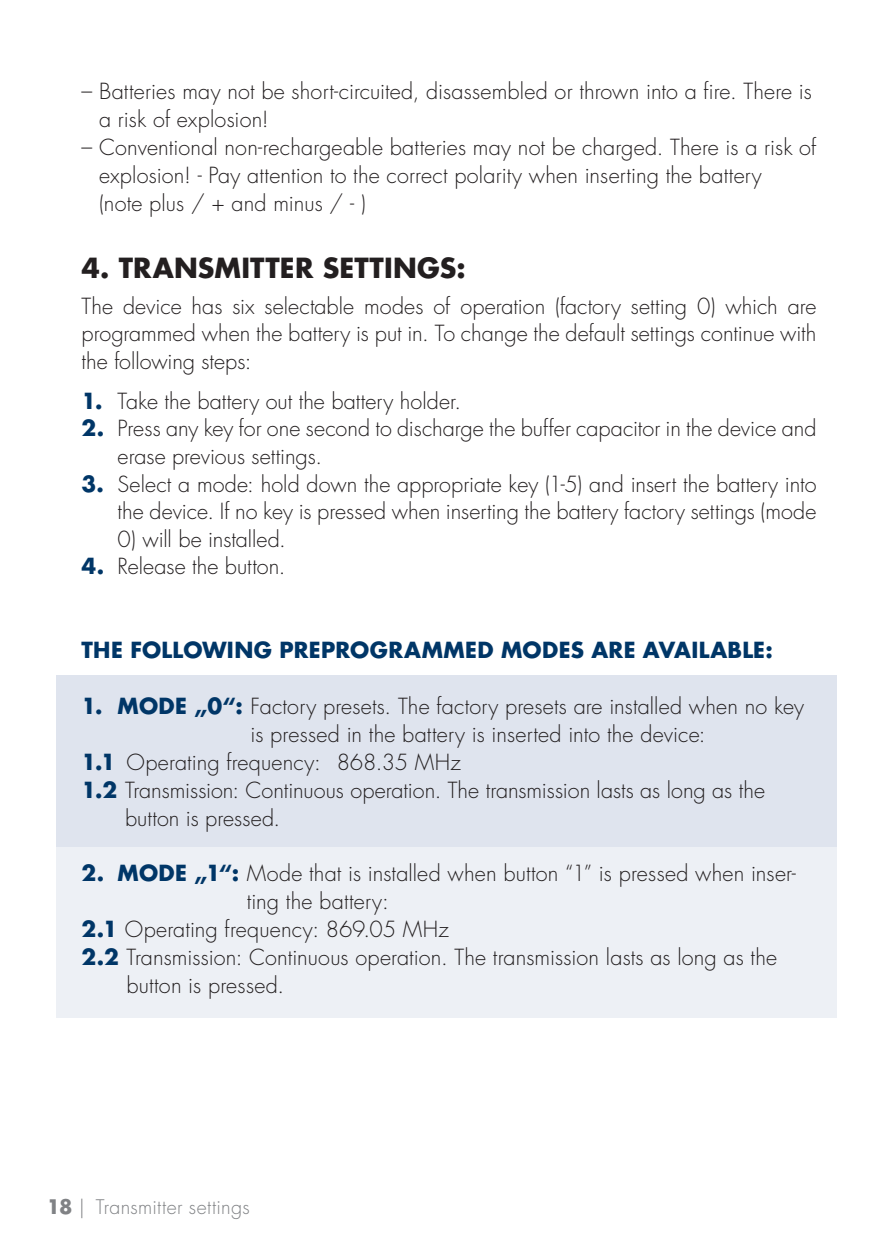
<style>
.page{position:relative;width:893px;height:1259px;background:#fff}
.page>*{position:absolute;margin:0;border:0;box-sizing:border-box;transform-origin:0 0}
.t1{font:700 27px "Futura Std";letter-spacing:.005em;color:#231f20}
.t2{font:300 21.6px/27.6px "Futura Std";letter-spacing:.005em;color:#231f20}
.t3{font:700 21.6px "Futura Std";letter-spacing:.015em;color:#003667}
.t4{font:300 19.5px "Futura Std";letter-spacing:.015em;color:#808285}
.s1{font-weight:700;color:#003667}
.s2{font-weight:700}
</style>
<div class="page">
<div style="left:56px;top:846px;width:781px;height:172px;background:#edf0f5"></div>
<div style="left:56px;top:674px;width:781px;height:172px;background:#dfe4ee"></div>
<p class="t2" style="left:99px;top:78px;width:714px;text-indent:-17px">– Batteries may not be short-circuited, disassembled or thrown into a fire. There is a risk of explosion!</p>
<p class="t2" style="left:99px;top:134px;width:719px;text-indent:-17px">– Conventional non-rechargeable batteries may not be charged. There is a risk of explosion! - Pay attention to the correct polarity when inserting the battery<br>(note plus / + and minus / - )</p>
<p class="t1" style="left:82px;top:250px;width:385px">4. TRANSMITTER SETTINGS:</p>
<p class="t2" style="left:82px;top:293px;width:736px;text-align:justify">The device has six selectable modes of operation (factory setting 0) which are programmed when the battery is put in. To change the default settings continue with the following steps:</p>
<p class="t2" style="left:82px;top:388px;width:381px"><span class="s1">1.</span> Take the battery out the battery holder.</p>
<p class="t2" style="left:118px;top:415px;width:700px;text-indent:-36px"><span class="s1">2.</span> Press any key for one second to discharge the buffer capacitor in the device and erase previous settings.</p>
<p class="t2" style="left:82px;top:470px;width:736px;text-align:right"><span class="s1">3.</span> Select a mode: hold down the appropriate key (1-5) and insert the battery into the device. If no key is pressed when inserting the battery factory settings (mode</p>
<p class="t2" style="left:118px;top:526px;width:170px">0) will be installed.</p>
<p class="t2" style="left:82px;top:553px;width:205px"><span class="s1">4.</span> Release the button.</p>
<p class="t3" style="left:82px;top:635px;width:693px">THE FOLLOWING PREPROGRAMMED MODES ARE AVAILABLE:</p>
<p class="t2" style="left:82px;top:693px;width:724px"><span class="s1">1. MODE „0“:</span> Factory presets. The factory presets are installed when no key</p>
<p class="t2" style="left:250px;top:721px;width:457px">is pressed in the battery is inserted into the device:</p>
<p class="t2" style="left:82px;top:748px;width:381px"><span class="s1">1.1</span> Operating frequency: 868.35 MHz</p>
<p class="t2" style="left:82px;top:776px;width:685px"><span class="s1">1.2</span> Transmission: Continuous operation. The transmission lasts as long as the</p>
<p class="t2" style="left:125px;top:804px;width:157px">button is pressed.</p>
<p class="t2" style="left:82px;top:860px;width:716px"><span class="s1">2. MODE „1“:</span> Mode that is installed when button “1” is pressed when inser-</p>
<p class="t2" style="left:247px;top:888px;width:143px">ting the battery:</p>
<p class="t2" style="left:82px;top:916px;width:369px"><span class="s1">2.1</span> Operating frequency: 869.05 MHz</p>
<p class="t2" style="left:82px;top:944px;width:697px"><span class="s1">2.2</span> Transmission: Continuous operation. The transmission lasts as long as the</p>
<p class="t2" style="left:126px;top:972px;width:159px">button is pressed.</p>
<p class="t4" style="left:47px;top:1195px;width:205px"><span class="s2">18</span> | Transmitter settings</p>
</div>
